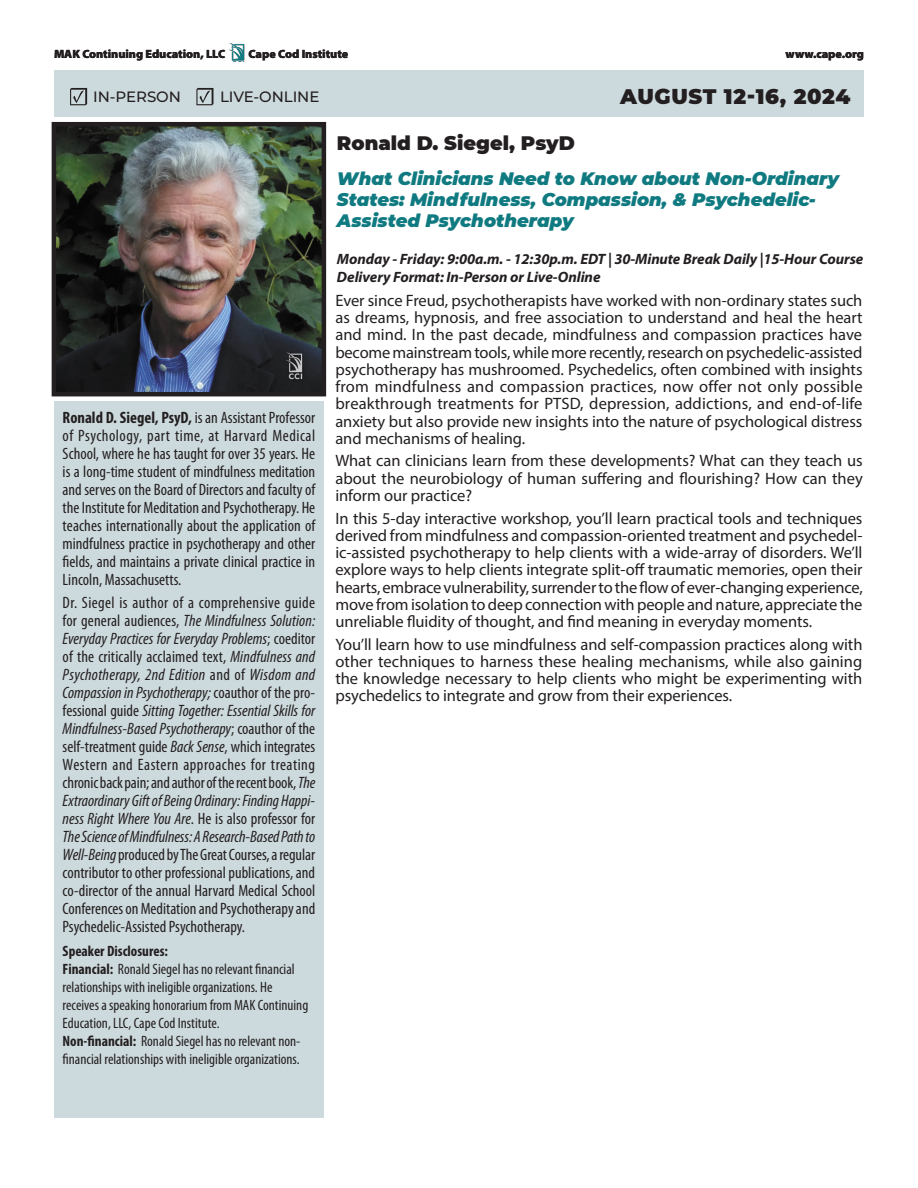
<style>
.page{position:relative;width:918px;height:1188px;background:#fff}
.page>*{position:absolute;margin:0;border:0;box-sizing:border-box;transform-origin:0 0}
.t1{font:900 21px "Montserrat";letter-spacing:.03em;color:#231f20}
.t2{font:900 19.5px "Montserrat";color:#231f20}
.t3{font:italic 900 18px/21px "Montserrat";color:#107a81}
.t4{font:16.5px/17.2px "Myriad Pro";letter-spacing:-.005em;color:#231f20;text-align:justify}
.t5{font:condensed 16.5px/18px "Myriad Pro";color:#231f20;text-align:justify}
.t6{font:condensed 15px/18px "Myriad Pro";color:#231f20}
.t7{font:italic 700 15px/17.2px "Myriad Pro";letter-spacing:-.005em;color:#231f20}
.t8{font:500 15px "Montserrat";letter-spacing:-.005em;color:#231f20}
.t9{font:900 12px "Myriad Pro";letter-spacing:-.005em;color:#231f20}
.s1{font-weight:700}
.s2{font-style:italic}
</style>
<div class="page">
<img style="left:230px;top:44px;width:15px;height:17px">
<div style="left:54px;top:70px;width:810px;height:47px;background:#cddadd"></div>
<img style="left:57px;top:127px;width:264px;height:264px">
<div style="left:52px;top:122px;width:274px;height:274px;border:4px solid #231f20"></div>
<div style="left:54px;top:402px;width:270px;height:716px;background:#cddadd"></div>
<svg style="left:70px;top:88px;width:17px;height:17px"></svg>
<svg style="left:196px;top:88px;width:17px;height:17px"></svg>
<p class="t9" style="left:54px;top:46px;width:173px">MAK Continuing Education, LLC</p>
<p class="t9" style="left:249px;top:46px;width:101px">Cape Cod Institute</p>
<p class="t9" style="left:786px;top:46px;width:80px">www.cape.org</p>
<p class="t8" style="left:93px;top:87px;width:89px">IN-PERSON</p>
<p class="t8" style="left:220px;top:87px;width:101px">LIVE-ONLINE</p>
<p class="t1" style="left:620px;top:80px;width:232px">AUGUST 12-16, 2024</p>
<p class="t5" style="left:63px;top:408px;width:254px"><span class="s1">Ronald D. Siegel, PsyD,</span> is an Assistant Professor of Psychology, part time, at Harvard Medical School, where he has taught for over 35 years. He is a long-time student of mindfulness meditation and serves on the Board of Directors and faculty of the Institute for Meditation and Psychotherapy. He teaches internationally about the application of mindfulness practice in psychotherapy and other fields, and maintains a private clinical practice in Lincoln, Massachusetts.</p>
<p class="t5" style="left:63px;top:594px;width:254px">Dr. Siegel is author of a comprehensive guide for general audiences, <span class="s2">The Mindfulness Solution:<br>Everyday Practices for Everyday Problems</span>; coeditor of the critically acclaimed text, <span class="s2">Mindfulness and Psychotherapy, 2nd Edition</span> and of <span class="s2">Wisdom and Compassion in Psychotherapy;</span> coauthor of the pro&shy;fessional guide <span class="s2">Sitting Together: Essential Skills for Mindfulness-Based Psychotherapy</span>; coauthor of the self-treatment guide <span class="s2">Back Sense</span>, which integrates Western and Eastern approaches for treating chronic back pain; and author of the recent book, <span class="s2">The Extraordinary Gift of Being Ordinary: Finding Happi&shy;ness Right Where You Are</span>. He is also professor for <span class="s2">The Science of Mindfulness: A Research-Based Path to Well-Being</span> produced by The Great Courses, a regular contributor to other professional publications, and co-director of the annual Harvard Medical School Conferences on Meditation and Psychotherapy and Psychedelic-Assisted Psychotherapy.</p>
<p class="t6" style="left:63px;top:941px;width:247px"><span class="s1">Speaker Disclosures:<br>Financial:</span> Ronald Siegel has no relevant financial relationships with ineligible organizations. He receives a speaking honorarium from MAK Continuing Education, LLC, Cape Cod Institute.<br><span class="s1">Non-financial:</span> Ronald Siegel has no relevant non&shy;financial relationships with ineligible organizations.</p>
<p class="t2" style="left:337px;top:129px;width:239px">Ronald D. Siegel, PsyD</p>
<p class="t3" style="left:337px;top:167px;width:504px">What Clinicians Need to Know about Non-Ordinary<br>States: Mindfulness, Compassion, &amp; Psychedelic-<br>Assisted Psychotherapy</p>
<p class="t7" style="left:337px;top:250px;width:528px">Monday - Friday: 9:00a.m. - 12:30p.m. EDT | 30-Minute Break Daily |15-Hour Course<br>Delivery Format: In-Person or Live-Online</p>
<p class="t4" style="left:335px;top:291px;width:529px">Ever since Freud, psychotherapists have worked with non-ordinary states such as dreams, hypnosis, and free association to understand and heal the heart and mind. In the past decade, mindfulness and compassion practices have become mainstream tools, while more recently, research on psychedelic-assisted psychotherapy has mushroomed. Psychedelics, often combined with insights from mindfulness and compassion practices, now offer not only possible breakthrough treatments for PTSD, depression, addictions, and end-of-life anxiety but also provide new insights into the nature of psychological distress and mechanisms of healing.</p>
<p class="t4" style="left:335px;top:452px;width:529px">What can clinicians learn from these developments? What can they teach us about the neurobiology of human suffering and flourishing? How can they inform our practice?</p>
<p class="t4" style="left:335px;top:509px;width:529px">In this 5-day interactive workshop, you’ll learn practical tools and techniques derived from mindfulness and compassion-oriented treatment and psychedel&shy;ic-assisted psychotherapy to help clients with a wide-array of disorders. We’ll explore ways to help clients integrate split-off traumatic memories, open their hearts, embrace vulnerability, surrender to the flow of ever-changing experience, move from isolation to deep connection with people and nature, appreciate the unreliable fluidity of thought, and find meaning in everyday moments.</p>
<p class="t4" style="left:335px;top:635px;width:529px">You’ll learn how to use mindfulness and self-compassion practices along with other techniques to harness these healing mechanisms, while also gaining the knowledge necessary to help clients who might be experimenting with psychedelics to integrate and grow from their experiences.</p>
</div>
